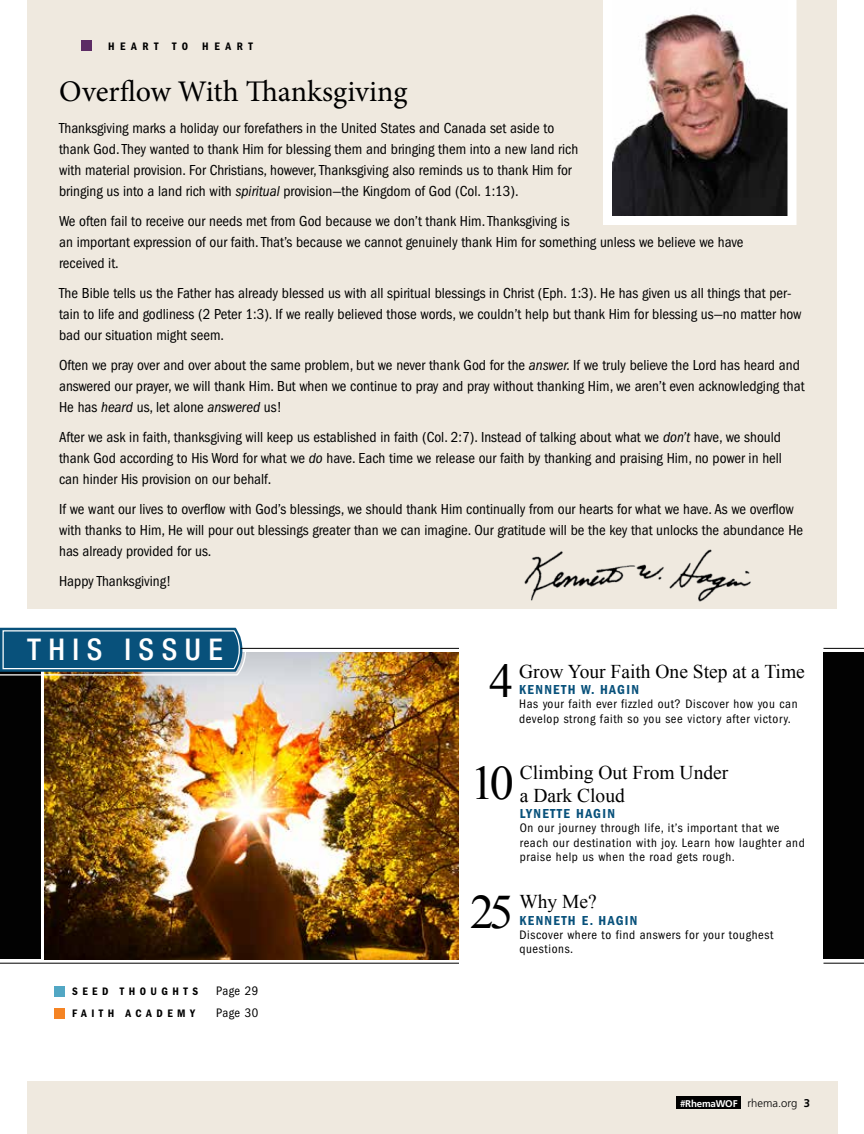
<style>
.page{position:relative;width:864px;height:1134px;background:#fff}
.page>*{position:absolute;margin:0;border:0;box-sizing:border-box;transform-origin:0 0}
.t1{font:48px/101.4px "Times New Roman";color:#000;text-align:center}
.t2{font:30px "Minion Pro";color:#000}
.t3{font:500 condensed 30px "Helvetica Neue";letter-spacing:.25em;color:#fff}
.t4{font:19.5px/22.5px "Times New Roman";color:#000}
.t5{font:condensed 15px/21px "Franklin Gothic";color:#000}
.t6{font:600 condensed 13.5px "Franklin Gothic";letter-spacing:.1em;color:#08517b}
.t7{font:condensed 12.75px/14.2px "Franklin Gothic";letter-spacing:.05em;color:#000}
.t8{font:600 condensed 11.25px "Franklin Gothic";letter-spacing:.4em;color:#000}
.t9{font:700 9.75px "Frutiger";letter-spacing:-.02em;color:#fff}
.s1{font-style:italic}
.s2{font-weight:300;font-size:11.25px;color:#000}
.s3{font-size:11.25px;color:#000}
</style>
<div class="page">
<img style="left:45px;top:653px;width:414px;height:306px">
<div style="left:0;top:653px;width:40px;height:306px;background:#020202"></div>
<svg style="left:0;top:627px;width:247px;height:49px"></svg>
<div style="left:27px;top:0;width:810px;height:608px;background:#efe9df"></div>
<hr style="left:0;top:963px;width:459px;height:1px;background:#000">
<hr style="left:824px;top:648px;width:40px;height:1px;background:#000">
<hr style="left:824px;top:963px;width:40px;height:1px;background:#000">
<div style="left:824px;top:653px;width:40px;height:306px;background:#020202"></div>
<div style="left:27px;top:1081px;width:810px;height:53px;background:#efe9df"></div>
<div style="left:54px;top:986px;width:11px;height:11px;background:#52a7c4"></div>
<div style="left:54px;top:1008px;width:11px;height:11px;background:#f58424"></div>
<img style="left:524px;top:549px;width:227px;height:52px">
<svg style="left:603px;top:0;width:194px;height:225px"></svg>
<div style="left:81px;top:40px;width:11px;height:11px;background:#5d2c65"></div>
<hr style="left:241px;top:648px;width:218px;height:1px;background:#000">
<div style="left:676px;top:1097px;width:65px;height:12px;background:#000"></div>
<p class="t8" style="left:108px;top:40px;width:82px">HEART TO</p>
<p class="t8" style="left:202px;top:40px;width:52px">HEART</p>
<h2 class="t2" style="left:59px;top:72px;width:350px">Overflow With Thanksgiving</h2>
<p class="t5" style="left:59px;top:118px;width:521px">Thanksgiving marks a holiday our forefathers in the United States and Canada set aside to thank God. They wanted to thank Him for blessing them and bringing them into a new land rich with material provision. For Christians, however, Thanksgiving also reminds us to thank Him for bringing us into a land rich with <span class="s1">spiritual</span> provision—the Kingdom of God (Col. 1:13).</p>
<p class="t5" style="left:59px;top:211px;width:686px">We often fail to receive our needs met from God because we don’t thank Him. Thanksgiving is<br>an important expression of our faith. That’s because we cannot genuinely thank Him for something unless we believe we have received it.</p>
<p class="t5" style="left:59px;top:283px;width:744px">The Bible tells us the Father has already blessed us with all spiritual blessings in Christ (Eph. 1:3). He has given us all things that per&shy;tain to life and godliness (2 Peter 1:3). If we really believed those words, we couldn’t help but thank Him for blessing us—no matter how bad our situation might seem.</p>
<p class="t5" style="left:59px;top:355px;width:747px">Often we pray over and over about the same problem, but we never thank God for the <span class="s1">answer.</span> If we truly believe the Lord has heard and answered our prayer, we will thank Him. But when we continue to pray and pray without thanking Him, we aren’t even acknowledging that<br>He has <span class="s1">heard</span> us, let alone <span class="s1">answered</span> us!</p>
<p class="t5" style="left:59px;top:427px;width:724px;text-align:justify">After we ask in faith, thanksgiving will keep us established in faith (Col. 2:7). Instead of talking about what we <span class="s1">don’t</span> have, we should thank God according to His Word for what we <span class="s1">do</span> have. Each time we release our faith by thanking and praising Him, no power in hell can hinder His provision on our behalf.</p>
<p class="t5" style="left:59px;top:499px;width:746px">If we want our lives to overflow with God’s blessings, we should thank Him continually from our hearts for what we have. As we overflow with thanks to Him, He will pour out blessings greater than we can imagine. Our gratitude will be the key that unlocks the abundance He has already provided for us.</p>
<p class="t5" style="left:59px;top:571px;width:114px">Happy Thanksgiving!</p>
<h2 class="t3" style="left:27px;top:632px;width:197px">THIS ISSUE</h2>
<p class="t8" style="left:72px;top:985px;width:128px">SEED THOUGHTS</p>
<p class="t7" style="left:216px;top:984px;width:44px">Page 29</p>
<p class="t8" style="left:72px;top:1007px;width:124px">FAITH ACADEMY</p>
<p class="t7" style="left:216px;top:1006px;width:44px">Page 30</p>
<h3 class="t4" style="left:519px;top:660px;width:287px">Grow Your Faith One Step at a Time</h3>
<p class="t6" style="left:519px;top:682px;width:121px">KENNETH W. HAGIN</p>
<p class="t7" style="left:519px;top:697px;width:280px">Has your faith ever fizzled out? Discover how you can develop strong faith so you see victory after victory.</p>
<h1 class="t1" style="left:471px;top:630px;width:45px">4<br>10</h1>
<h3 class="t4" style="left:520px;top:761px;width:210px">Climbing Out From Under a Dark Cloud</h3>
<p class="t6" style="left:520px;top:806px;width:97px">LYNETTE HAGIN</p>
<p class="t7" style="left:520px;top:821px;width:287px">On our journey through life, it’s important that we reach our destination with joy. Learn how laughter and praise help us when the road gets rough.</p>
<h1 class="t1" style="left:470px;top:861px;width:45px">25</h1>
<h3 class="t4" style="left:519px;top:890px;width:79px">Why Me?</h3>
<p class="t6" style="left:519px;top:913px;width:120px">KENNETH E. HAGIN</p>
<p class="t7" style="left:519px;top:928px;width:256px">Discover where to find answers for your toughest questions.</p>
<p class="t9" style="left:680px;top:1097px;width:131px">#RhemaWOF <span class="s2">rhema.org</span> <span class="s3">3</span></p>
</div>
